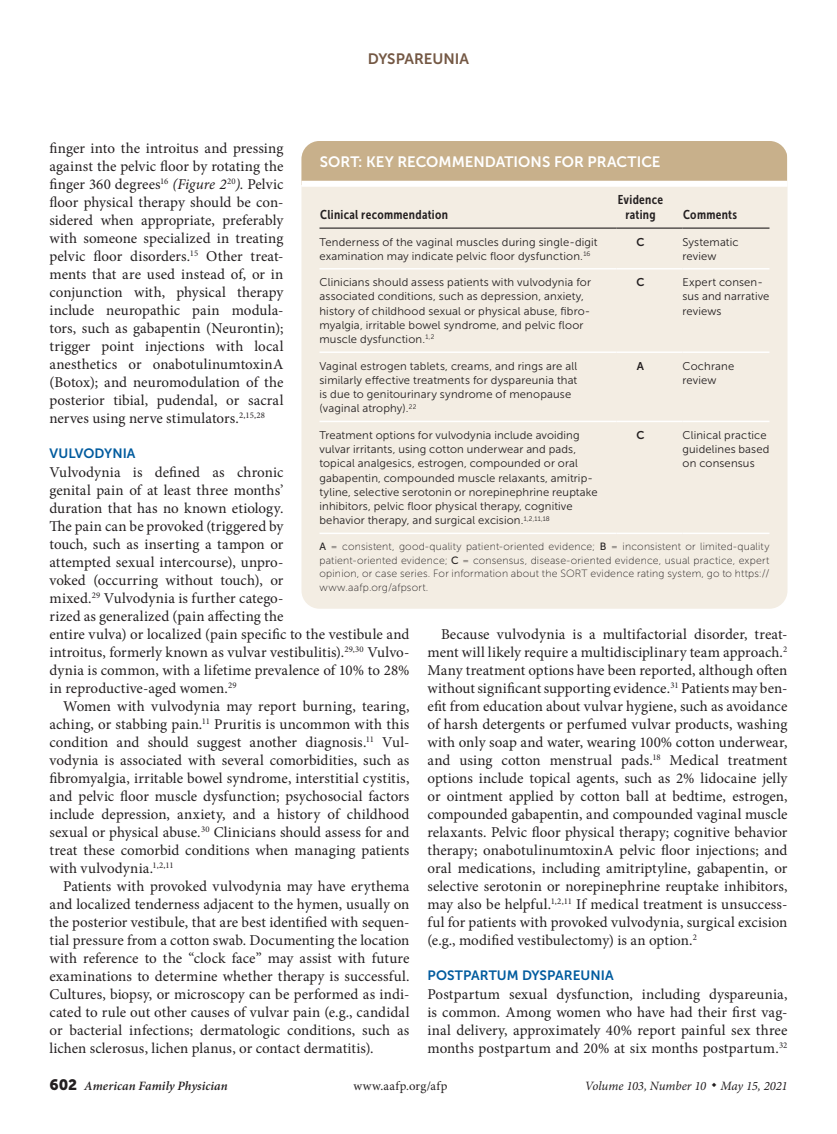
<style>
.page{position:relative;width:837px;height:1134px;background:#fff}
.page>*{position:absolute;margin:0;border:0;box-sizing:border-box;transform-origin:0 0}
.body_text{font:15px/18px "Minion Pro";letter-spacing:.005em;color:#231f20;text-align:justify}
.body_noindent{font:15px/18px "Minion Pro";letter-spacing:.005em;color:#231f20;text-align:justify}
.sort_title{font:15px "Museo Sans 700";color:#fff}
.t1{font:15px "Museo Sans 700";color:#745844}
.head2{font:13.5px "Museo Sans 700";letter-spacing:.005em;color:#015b9e}
.table_head1{font:12.75px/15.3px "Museo Sans Cond 700";letter-spacing:.025em;color:#231f20;text-align:center}
.t2{font:italic 12.75px "Minion Pro";letter-spacing:-.005em;color:#231f20}
.t3{font:italic 600 12.75px "Minion Pro";letter-spacing:.005em;color:#231f20}
.t4{font:12.75px "Minion Pro";letter-spacing:.03em;color:#231f20}
.table_data{font:11.25px/14.2px "Museo Sans 300";letter-spacing:.015em;color:#231f20}
.table_data_last_col{font:11.25px/14.2px "Museo Sans 300";letter-spacing:.015em;color:#231f20}
.table_data-2{font:11.25px "Museo Sans 700";color:#231f20}
.table_fig_note{font:10.5px/13.5px "Museo Sans 100";letter-spacing:.02em;color:#231f20;text-align:justify}
.s1{font-style:italic}
.s2{font-family:"Museo Sans 500"}
.s3{font-family:"Museo Sans 900";font-weight:400;font-style:normal;font-size:15px}
</style>
<div class="page">
<div style="left:302px;top:141px;width:486px;height:468px;background:#f3ede3;border-radius:18px"></div>
<hr style="left:320px;top:228px;width:296px;height:1px;background:#231f20">
<hr style="left:616px;top:228px;width:66px;height:1px;background:#231f20">
<hr style="left:682px;top:228px;width:88px;height:1px;background:#231f20">
<hr style="left:320px;top:268px;width:296px;height:2px;background:#fff">
<hr style="left:616px;top:268px;width:66px;height:2px;background:#fff">
<hr style="left:682px;top:268px;width:88px;height:2px;background:#fff">
<hr style="left:320px;top:351px;width:296px;height:2px;background:#fff">
<hr style="left:616px;top:351px;width:66px;height:2px;background:#fff">
<hr style="left:682px;top:351px;width:88px;height:2px;background:#fff">
<hr style="left:320px;top:421px;width:296px;height:1px;background:#fff">
<hr style="left:616px;top:421px;width:66px;height:1px;background:#fff">
<hr style="left:682px;top:421px;width:88px;height:1px;background:#fff">
<hr style="left:320px;top:533px;width:296px;height:1px;background:#fff">
<hr style="left:616px;top:533px;width:66px;height:1px;background:#fff">
<hr style="left:682px;top:533px;width:88px;height:1px;background:#fff">
<div style="left:302px;top:141px;width:486px;height:43px;background:#c8b08b"></div>
<div style="left:302px;top:181px;width:486px;height:6px;background:#fff"></div>
<p class="t1" style="left:368px;top:50px;width:103px">DYSPAREUNIA</p>
<p class="body_noindent" style="left:50px;top:139px;width:236px">finger into the introitus and pressing against the pelvic floor by rotating the finger 360 degrees<sup>16</sup> <span class="s1">(Figure 2</span><sup>20</sup><span class="s1">)</span>. Pelvic floor physical therapy should be con&shy;sidered when appropriate, preferably with someone specialized in treating pelvic floor disorders.<sup>15</sup> Other treat&shy;ments that are used instead of, or in conjunction with, physical therapy include neuropathic pain modula&shy;tors, such as gabapentin (Neurontin); trigger point injections with local anesthetics or onabotulinumtoxinA (Botox); and neuromodulation of the posterior tibial, pudendal, or sacral nerves using nerve stimulators.<sup>2,15,28</sup></p>
<p class="head2" style="left:50px;top:445px;width:88px">VULVODYNIA</p>
<p class="body_noindent" style="left:50px;top:463px;width:362px;text-align:left">Vulvodynia is defined as chronic<br>genital pain of at least three months’<br>duration that has no known etiology.<br>The pain can be provoked (triggered by<br>touch, such as inserting a tampon or<br>attempted sexual intercourse), unpro-<br>voked (occurring without touch), or<br>mixed.<sup>29</sup> Vulvodynia is further catego-<br>rized as generalized (pain affecting the<br>entire vulva) or localized (pain specific to the vestibule and introitus, formerly known as vulvar vestibulitis).<sup>29,30</sup> Vulvo&shy;dynia is common, with a lifetime prevalence of 10% to 28% in reproductive-aged women.<sup>29</sup></p>
<p class="body_text" style="left:50px;top:697px;width:362px;text-indent:14px">Women with vulvodynia may report burning, tearing, aching, or stabbing pain.<sup>11</sup> Pruritis is uncommon with this condition and should suggest another diagnosis.<sup>11</sup> Vul&shy;vodynia is associated with several comorbidities, such as fibromyalgia, irritable bowel syndrome, interstitial cystitis, and pelvic floor muscle dysfunction; psychosocial factors include depression, anxiety, and a history of childhood sexual or physical abuse.<sup>30</sup> Clinicians should assess for and treat these comorbid conditions when managing patients with vulvodynia.<sup>1,2,11</sup></p>
<p class="body_text" style="left:50px;top:877px;width:362px;text-indent:14px">Patients with provoked vulvodynia may have erythema and localized tenderness adjacent to the hymen, usually on the posterior vestibule, that are best identified with sequen&shy;tial pressure from a cotton swab. Documenting the location with reference to the “clock face” may assist with future examinations to determine whether therapy is successful.<br>Cultures, biopsy, or microscopy can be performed as indi&shy;cated to rule out other causes of vulvar pain (e.g., candidal or bacterial infections; dermatologic conditions, such as lichen sclerosus, lichen planus, or contact dermatitis).</p>
<p class="sort_title" style="left:320px;top:154px;width:342px">SORT: KEY RECOMMENDATIONS FOR PRACTICE</p>
<p class="table_head1" style="left:618px;top:192px;width:47px">Evidence rating</p>
<p class="table_head1" style="left:320px;top:207px;width:129px">Clinical recommendation</p>
<p class="table_head1" style="left:683px;top:207px;width:55px">Comments</p>
<p class="table_data" style="left:320px;top:235px;width:280px">Tenderness of the vaginal muscles during single-digit examination may indicate pelvic floor dysfunction.<sup>16</sup></p>
<p class="table_data-2" style="left:636px;top:235px;width:10px">C</p>
<p class="table_data_last_col" style="left:682px;top:235px;width:58px">Systematic review</p>
<p class="table_data" style="left:320px;top:275px;width:273px">Clinicians should assess patients with vulvodynia for associated conditions, such as depression, anxiety, history of childhood sexual or physical abuse, fibro&shy;myalgia, irritable bowel syndrome, and pelvic floor muscle dysfunction.<sup>1,2</sup></p>
<p class="table_data-2" style="left:636px;top:276px;width:10px">C</p>
<p class="table_data_last_col" style="left:682px;top:275px;width:88px">Expert consen&shy;sus and narrative reviews</p>
<p class="table_data" style="left:320px;top:359px;width:259px">Vaginal estrogen tablets, creams, and rings are all similarly effective treatments for dyspareunia that is due to genitourinary syndrome of menopause (vaginal atrophy).<sup>22</sup></p>
<p class="table_data-2" style="left:637px;top:360px;width:9px">A</p>
<p class="table_data_last_col" style="left:682px;top:359px;width:53px">Cochrane review</p>
<p class="table_data" style="left:320px;top:428px;width:280px">Treatment options for vulvodynia include avoiding vulvar irritants, using cotton underwear and pads, topical analgesics, estrogen, compounded or oral gabapentin, compounded muscle relaxants, amitrip&shy;tyline, selective serotonin or norepinephrine reuptake inhibitors, pelvic floor physical therapy, cognitive behavior therapy, and surgical excision.<sup>1,2,11,18</sup></p>
<p class="table_data-2" style="left:636px;top:429px;width:10px">C</p>
<p class="table_data_last_col" style="left:682px;top:428px;width:88px">Clinical practice guidelines based on consensus</p>
<p class="table_fig_note" style="left:320px;top:540px;width:451px"><span class="s2">A</span> = consistent, good-quality patient-oriented evidence; <span class="s2">B</span> = inconsistent or limited-quality patient-oriented evidence; <span class="s2">C</span> = consensus, disease-oriented evidence, usual practice, expert opinion, or case series. For information about the SORT evidence rating system, go to https:// www.aafp.org/afpsort.</p>
<p class="body_text" style="left:428px;top:625px;width:362px;text-indent:14px">Because vulvodynia is a multifactorial disorder, treat&shy;ment will likely require a multidisciplinary team approach.<sup>2<br></sup>Many treatment options have been reported, although often without significant supporting evidence.<sup>31</sup> Patients may ben&shy;efit from education about vulvar hygiene, such as avoidance of harsh detergents or perfumed vulvar products, washing with only soap and water, wearing 100% cotton underwear, and using cotton menstrual pads.<sup>18</sup> Medical treatment options include topical agents, such as 2% lidocaine jelly or ointment applied by cotton ball at bedtime, estrogen, compounded gabapentin, and compounded vaginal muscle relaxants. Pelvic floor physical therapy; cognitive behavior therapy; onabotulinumtoxinA pelvic floor injections; and oral medications, including amitriptyline, gabapentin, or selective serotonin or norepinephrine reuptake inhibitors, may also be helpful.<sup>1,2,11</sup> If medical treatment is unsuccess&shy;ful for patients with provoked vulvodynia, surgical excision (e.g., modified vestibulectomy) is an option.<sup>2</sup></p>
<p class="head2" style="left:428px;top:967px;width:188px">POSTPARTUM DYSPAREUNIA</p>
<p class="body_noindent" style="left:428px;top:985px;width:362px">Postpartum sexual dysfunction, including dyspareunia, is common. Among women who have had their first vag&shy;inal delivery, approximately 40% report painful sex three months postpartum and 20% at six months postpartum.<sup>32</sup></p>
<p class="t3" style="left:50px;top:1077px;width:180px"><span class="s3">602</span> American Family Physician</p>
<p class="t4" style="left:353px;top:1078px;width:96px">www.aafp.org/afp</p>
<p class="t2" style="left:585px;top:1078px;width:204px">Volume 103, Number 10 ◆ May 15, 2021</p>
</div>
